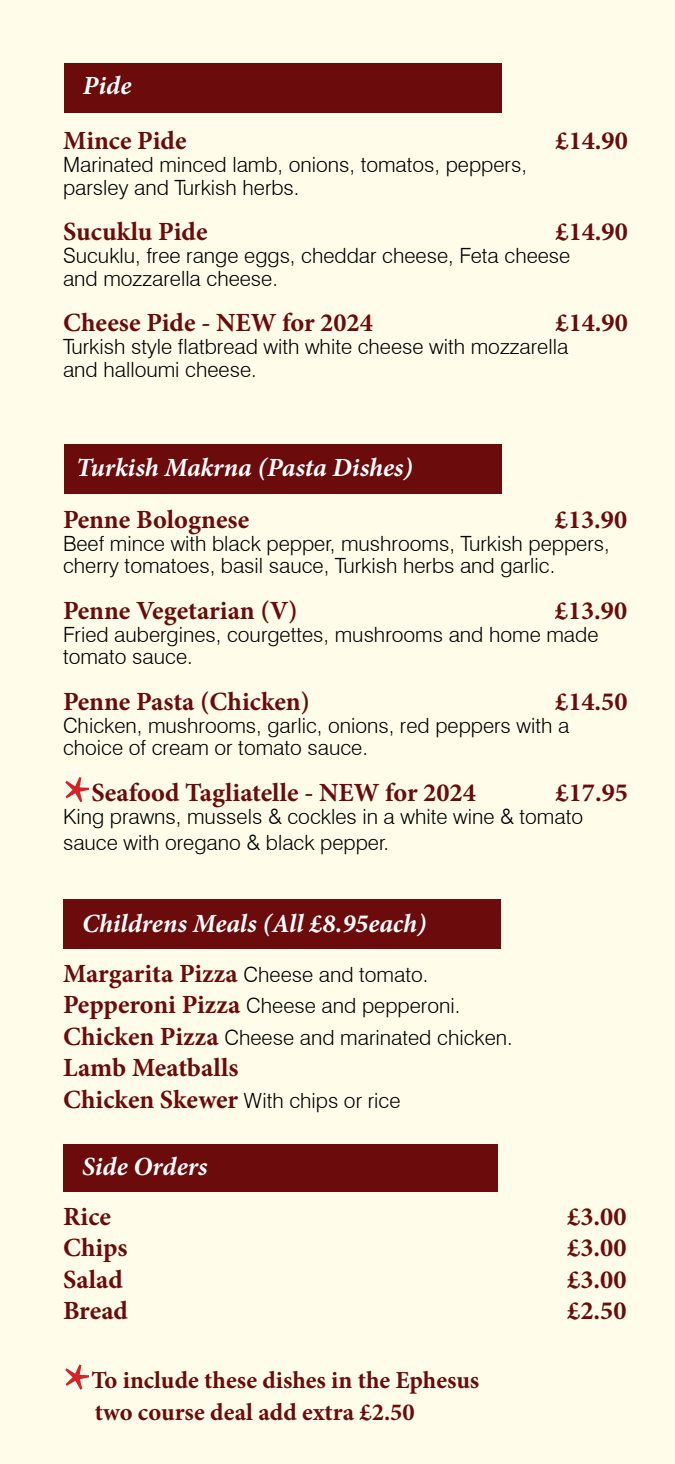
<style>
.page{position:relative;width:675px;height:1464px;background:#fff}
.page>*{position:absolute;margin:0;border:0;box-sizing:border-box;transform-origin:0 0}
.t1{font:700 70px "Minion Pro";color:#d2232a}
.t2{font:700 26.25px "Minion Pro";color:#6b0b0c}
.t3{font:italic 700 26.25px "Minion Pro";color:#fff}
.t4{font:700 24.5px/31.5px "Minion Pro";color:#6b0b0c}
.t5{font:300 21px/22.8px "Swiss 721 BT";color:#000}
.s1{font-family:"Minion Pro";font-weight:700;font-size:26.25px;color:#6b0b0c}
</style>
<div class="page">
<div style="left:0;top:0;width:675px;height:1463px;background:#fffde9"></div>
<div style="left:64px;top:444px;width:437px;height:50px;background:#6b0b0c"></div>
<div style="left:64px;top:63px;width:437px;height:50px;background:#6b0b0c"></div>
<div style="left:63px;top:899px;width:437px;height:50px;background:#6b0b0c"></div>
<div style="left:63px;top:1143px;width:434px;height:48px;background:#6b0b0c"></div>
<p class="t3" style="left:83px;top:67px;width:50px">Pide</p>
<p class="t2" style="left:63px;top:122px;width:125px">Mince Pide</p>
<p class="t2" style="left:555px;top:122px;width:74px">£14.90</p>
<p class="t5" style="left:63px;top:153px;width:465px">Marinated minced lamb, onions, tomatos, peppers, parsley and Turkish herbs.</p>
<p class="t2" style="left:63px;top:213px;width:146px">Sucuklu Pide</p>
<p class="t2" style="left:555px;top:213px;width:74px">£14.90</p>
<p class="t5" style="left:63px;top:244px;width:509px">Sucuklu, free range eggs, cheddar cheese, Feta cheese and mozzarella cheese.</p>
<p class="t2" style="left:63px;top:304px;width:311px">Cheese Pide - NEW for 2024</p>
<p class="t2" style="left:555px;top:304px;width:74px">£14.90</p>
<p class="t5" style="left:63px;top:335px;width:507px">Turkish style flatbread with white cheese with mozzarella and halloumi cheese.</p>
<p class="t3" style="left:76px;top:449px;width:338px">Turkish Makrna (Pasta Dishes)</p>
<p class="t2" style="left:63px;top:501px;width:188px">Penne Bolognese</p>
<p class="t2" style="left:555px;top:501px;width:74px">£13.90</p>
<p class="t5" style="left:63px;top:531px;width:548px">Beef mince with black pepper, mushrooms, Turkish peppers, cherry tomatoes, basil sauce, Turkish herbs and garlic.</p>
<p class="t2" style="left:63px;top:592px;width:236px">Penne Vegetarian (V)</p>
<p class="t2" style="left:555px;top:592px;width:74px">£13.90</p>
<p class="t5" style="left:63px;top:622px;width:537px">Fried aubergines, courgettes, mushrooms and home made tomato sauce.</p>
<p class="t2" style="left:63px;top:683px;width:248px">Penne Pasta (Chicken)</p>
<p class="t2" style="left:555px;top:683px;width:74px">£14.50</p>
<p class="t5" style="left:63px;top:713px;width:508px">Chicken, mushrooms, garlic, onions, red peppers with a choice of cream or tomato sauce.</p>
<h1 class="t1" style="left:63px;top:752px;width:30px">*</h1>
<p class="t2" style="left:91px;top:774px;width:386px">Seafood Tagliatelle - NEW for 2024</p>
<p class="t2" style="left:555px;top:774px;width:74px">£17.95</p>
<p class="t5" style="left:63px;top:803px;width:521px;line-height:26.2px">King prawns, mussels &amp; cockles in a white wine &amp; tomato sauce with oregano &amp; black pepper.</p>
<p class="t3" style="left:82px;top:904px;width:345px">Childrens Meals (All £8.95each)</p>
<p class="t5" style="left:63px;top:958px;width:451px;line-height:31.5px"><span class="s1">Margarita Pizza</span> Cheese and tomato.<br><span class="s1">Pepperoni Pizza</span> Cheese and pepperoni.<br><span class="s1">Chicken Pizza</span> Cheese and marinated chicken.</p>
<p class="t2" style="left:63px;top:1049px;width:177px">Lamb Meatballs</p>
<p class="t5" style="left:63px;top:1088px;width:339px"><span class="s1">Chicken Skewer</span> With chips or rice</p>
<p class="t3" style="left:82px;top:1148px;width:127px">Side Orders</p>
<p class="t2" style="left:63px;top:1197px;width:50px">Rice</p>
<p class="t2" style="left:567px;top:1197px;width:61px">£3.00</p>
<p class="t2" style="left:63px;top:1229px;width:66px">Chips</p>
<p class="t2" style="left:567px;top:1229px;width:61px">£3.00</p>
<p class="t2" style="left:63px;top:1260px;width:61px">Salad</p>
<p class="t2" style="left:567px;top:1260px;width:61px">£3.00</p>
<p class="t2" style="left:63px;top:1292px;width:66px">Bread</p>
<p class="t2" style="left:567px;top:1292px;width:61px">£2.50</p>
<h1 class="t1" style="left:63px;top:1339px;width:30px">*</h1>
<p class="t4" style="left:91px;top:1364px;width:389px">To include these dishes in the Ephesus two course deal add extra £2.50</p>
</div>
